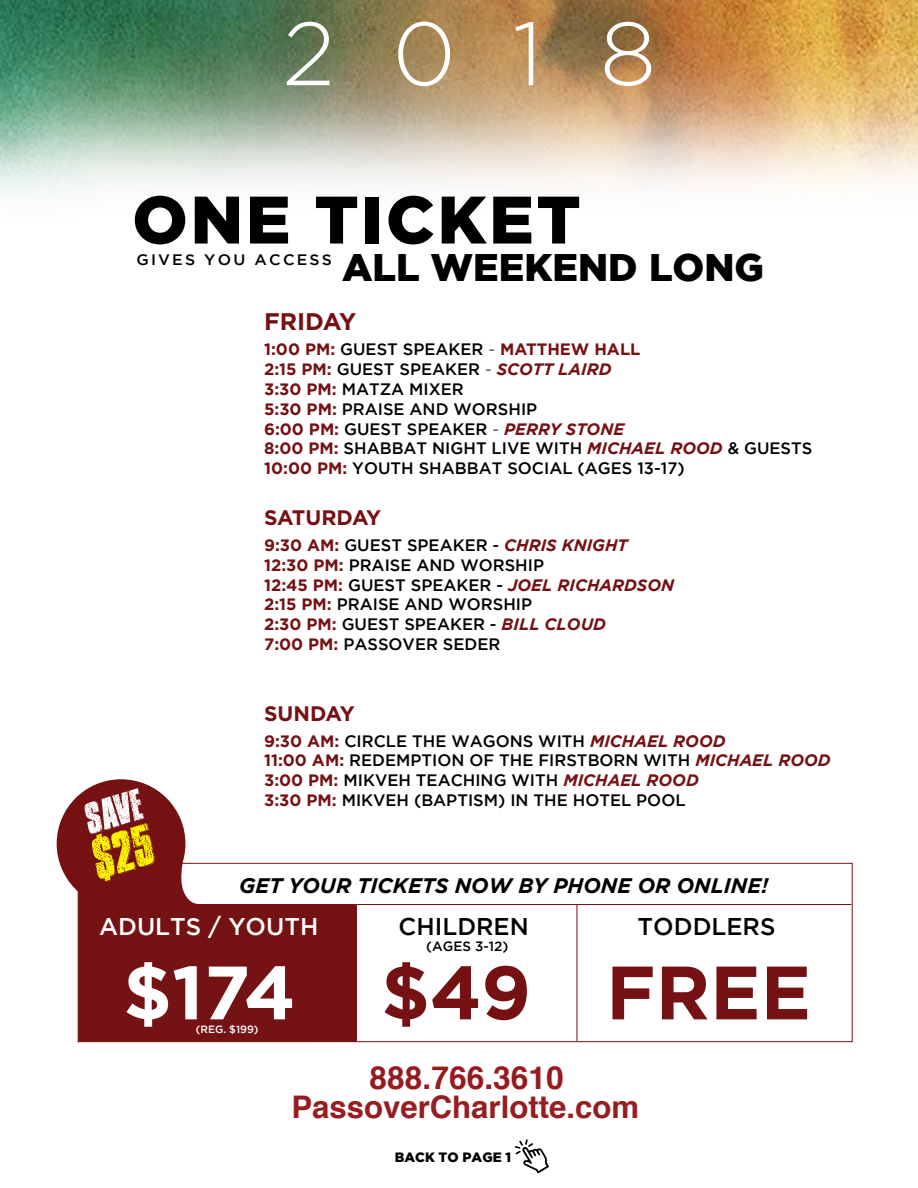
<style>
.page{position:relative;width:918px;height:1188px;background:#fff}
.page>*{position:absolute;margin:0;border:0;box-sizing:border-box;transform-origin:0 0}
.t1{font:300 89.4px "Gotham";color:#fff}
.t2{font:700 75.3px "Gotham";color:#751113}
.t3{font:900 67.05px "Gotham";letter-spacing:.04em;color:#000}
.t4{font:italic 42.15px "Transit Display";color:#fff}
.t5{font:900 38.4px "Gotham";color:#000}
.t6{font:700 31.8px "Helvetica";color:#971b1e}
.t7{font:700 31.2px "Helvetica";color:#971d20}
.t8{font:500 24.15px "Gotham";color:#000}
.t9{font:500 24.15px "Gotham";color:#fff}
.t10{font:700 24px "Gotham";color:#751113}
.t11{font:italic 700 21px "Gotham";color:#000}
.t12{font:700 21px "Gotham";letter-spacing:-.01em;color:#751113}
.t13{font:500 16.5px/19.8px "Gotham";color:#000}
.t14{font:500 15.15px "Gotham";letter-spacing:.14em;color:#000;scale:1.04 1}
.t15{font:900 13.5px "Gotham";color:#000}
.t16{font:500 13.5px "Gotham";color:#000}
.t17{font:500 10.5px "Gotham";color:#fff}
.s1{font-weight:700;color:#751113}
.s2{font-weight:300}
.s3{font-weight:700;font-style:italic;color:#751113}
.s4{font-weight:700;font-style:italic;color:#751214}
.s5{color:#fff}
</style>
<div class="page">
<svg style="left:80px;top:862px;width:276px;height:178px;background:#873132"></svg>
<img style="left:0;top:0;width:918px;height:197px">
<hr style="left:356px;top:905px;width:1px;height:136px;background:#751113">
<hr style="left:577px;top:904px;width:1px;height:137px;background:#751113">
<div style="left:78px;top:863px;width:775px;height:179px;border:1px solid #751113"></div>
<hr style="left:78px;top:904px;width:773px;height:1px;background:#751113">
<div style="left:57px;top:779px;width:128px;height:129px;background:#751113;border-radius:50%"></div>
<svg style="left:515px;top:1139px;width:34px;height:34px"></svg>
<svg style="left:86px;top:823px;width:134px;height:93px"></svg>
<h1 class="t1" style="left:282px;top:5px;width:375px">2018</h1>
<h3 class="t3" style="left:132px;top:181px;width:450px">ONE TICKET</h3>
<p class="t14" style="left:137px;top:251px;width:190px">GIVES YOU ACCESS</p>
<h3 class="t5" style="left:342px;top:245px;width:424px">ALL WEEKEND LONG</h3>
<h3 class="t4" style="left:77px;top:797px;width:60px;rotate:-17deg">SAVE</h3>
<h3 class="t10" style="left:264px;top:307px;width:94px">FRIDAY</h3>
<p class="t13" style="left:264px;top:339px;width:550px"><span class="s1">1:00 PM:</span> GUEST SPEAKER <span class="s2">-</span> <span class="s1">MATTHEW HALL<br>2:15 PM:</span> GUEST SPEAKER <span class="s2">-</span> <span class="s3">SCOTT LAIRD<br></span><span class="s1">3:30 PM:</span> MATZA MIXER<br><span class="s1">5:30 PM:</span> PRAISE AND WORSHIP<br><span class="s1">6:00 PM:</span> GUEST SPEAKER <span class="s2">-</span> <span class="s3">PERRY STONE<br></span><span class="s1">8:00 PM:</span> SHABBAT NIGHT LIVE WITH <span class="s3">MICHAEL ROOD</span> &amp; GUESTS <span class="s1">10:00 PM:</span> YOUTH SHABBAT SOCIAL (AGES 13-17)</p>
<p class="t12" style="left:264px;top:506px;width:119px">SATURDAY</p>
<p class="t13" style="left:264px;top:535px;width:412px"><span class="s1">9:30 AM:</span> GUEST SPEAKER - <span class="s3">CHRIS KNIGHT<br></span><span class="s1">12:30 PM:</span> PRAISE AND WORSHIP<br><span class="s1">12:45 PM:</span> GUEST SPEAKER - <span class="s3">JOEL RICHARDSON<br></span><span class="s1">2:15 PM:</span> PRAISE AND WORSHIP<br><span class="s1">2:30 PM:</span> GUEST SPEAKER - <span class="s3">BILL CLOUD<br></span><span class="s1">7:00 PM:</span> PASSOVER SEDER</p>
<p class="t12" style="left:264px;top:701px;width:92px">SUNDAY</p>
<p class="t13" style="left:264px;top:731px;width:568px"><span class="s1">9:30 AM:</span> CIRCLE THE WAGONS WITH <span class="s3">MICHAEL ROOD<br></span><span class="s1">11:00 AM:</span> REDEMPTION OF THE FIRSTBORN WITH <span class="s3">MICHAEL ROOD </span><span class="s1">3:00 PM:</span> MIKVEH TEACHING WITH <span class="s4">MICHAEL ROOD<br></span><span class="s1">3:30 PM:</span> MIKVEH (BAPTISM) IN THE HOTEL POOL</p>
<p class="t11" style="left:239px;top:873px;width:531px">GET YOUR TICKETS NOW BY PHONE OR ONLINE!</p>
<h3 class="t9" style="left:99px;top:913px;width:221px">ADULTS / YOUTH</h3>
<h3 class="t8" style="left:399px;top:913px;width:132px">CHILDREN</h3>
<p class="t16" style="left:426px;top:939px;width:84px">(AGES 3-12)</p>
<h3 class="t8" style="left:638px;top:913px;width:139px">TODDLERS</h3>
<h2 class="t2" style="left:123px;top:949px;width:689px"><span class="s5">$174</span> $49 FREE</h2>
<h3 class="t6" style="left:370px;top:1052px;width:196px">888.766.3610</h3>
<h3 class="t7" style="left:291px;top:1082px;width:349px">PassoverCharlotte.com</h3>
<p class="t17" style="left:196px;top:1023px;width:64px">(REG. $199)</p>
<p class="t15" style="left:395px;top:1149px;width:118px">BACK TO PAGE 1</p>
</div>
